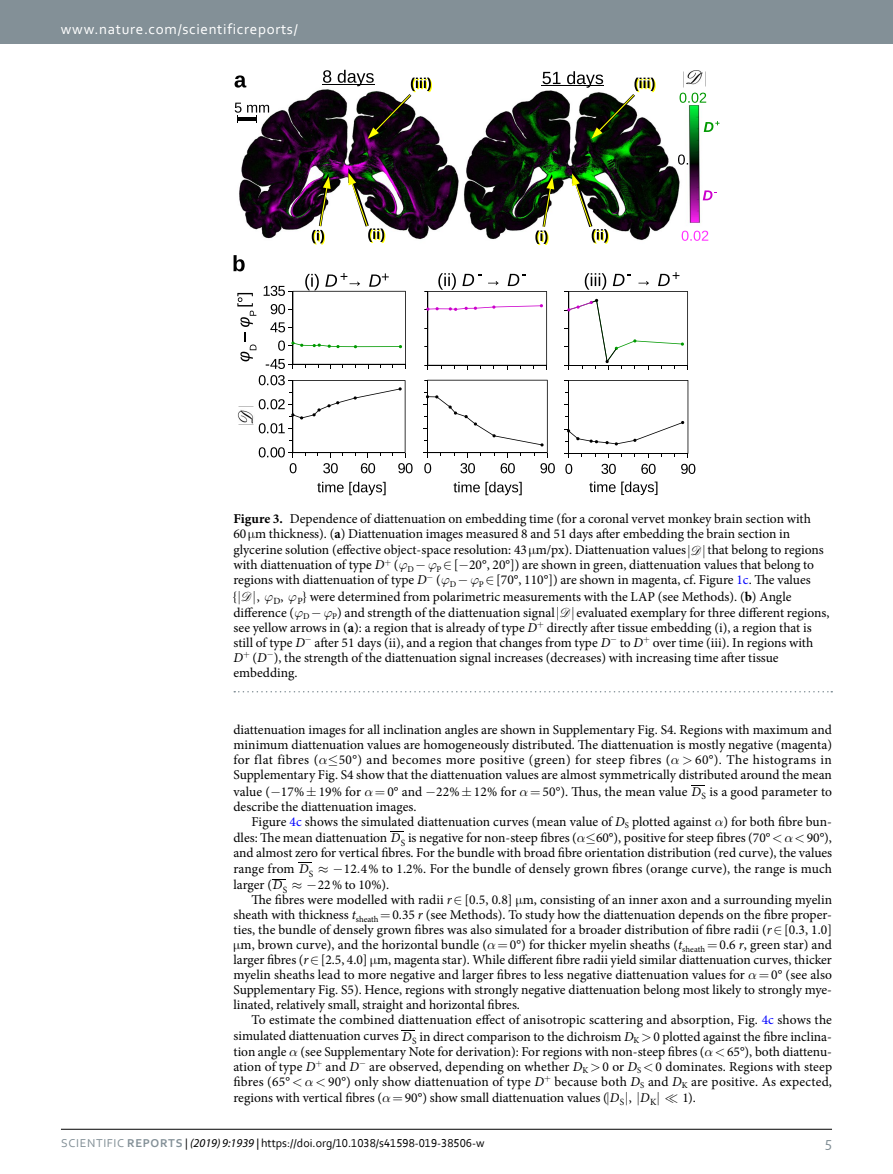
<style>
.page{position:relative;width:893px;height:1174px;background:#fff}
.page>*{position:absolute;margin:0;border:0;box-sizing:border-box;transform-origin:0 0}
.t1{font:15px "Corbel 2";letter-spacing:.045em;color:#fff}
.t2{font:15px "Corbel 2";color:#839097}
.t3{font:13.5px/15.3px "Minion Pro";color:#000;text-align:justify}
.t4{font:13.35px "Minion Pro";color:#000}
.t5{font:italic 13.35px "Minion Pro";color:#000}
.t6{font:12px "Corbel";color:#000}
.t7{font:9.45px "Minion Pro";color:#000}
.s1{font-weight:700}
.s2{font-family:"Times Math Light Script A";font-size:13.35px}
.s3{font-style:italic}
.s4{color:#00f}
.s5{font-family:"Times Math Light Script A"}
.s6{font-size:13.35px}
.s7{font-style:italic;font-size:13.35px}
.s8{font-family:"Corbel 2";color:#839097}
.s9{font-family:"Corbel Bold 2";color:#839097}
.s10{font-family:"Corbel 2"}
.s11{font-family:"Myriad Pro";font-style:italic}
</style>
<div class="page">
<div style="left:0;top:0;width:893px;height:43px;background:#839097"></div>
<hr style="left:61px;top:1129px;width:771px;height:1px;background:#000">
<svg style="left:691px;top:785px;width:14px;height:1px"></svg>
<svg style="left:390px;top:831px;width:14px;height:1px"></svg>
<svg style="left:298px;top:862px;width:14px;height:1px"></svg>
<svg style="left:401px;top:1030px;width:14px;height:1px"></svg>
<img style="left:236px;top:71px;width:467px;height:174px">
<hr style="left:322px;top:84px;width:52px;height:1px;background:#000">
<svg style="left:703px;top:190px;width:13px;height:10px"></svg>
<svg style="left:704px;top:121px;width:15px;height:11px"></svg>
<svg style="left:235px;top:75px;width:11px;height:13px"></svg>
<svg style="left:682px;top:231px;width:26px;height:10px"></svg>
<svg style="left:679px;top:93px;width:27px;height:10px"></svg>
<svg style="left:678px;top:154px;width:10px;height:11px"></svg>
<svg style="left:312px;top:173px;width:19px;height:71px"></svg>
<svg style="left:348px;top:168px;width:37px;height:75px"></svg>
<svg style="left:323px;top:70px;width:109px;height:69px"></svg>
<svg style="left:535px;top:174px;width:20px;height:71px"></svg>
<svg style="left:572px;top:168px;width:37px;height:76px"></svg>
<svg style="left:542px;top:71px;width:114px;height:68px"></svg>
<svg style="left:233px;top:255px;width:463px;height:240px"></svg>
<svg style="left:235px;top:103px;width:34px;height:20px"></svg>
<svg style="left:234px;top:691px;width:595px;height:1px"></svg>
<p class="t1" style="left:61px;top:19px;width:238px">www.nature.com/scientificreports/</p>
<p class="t3" style="left:233px;top:511px;width:592px;text-align:left"><span class="s1">Figure 3.</span> Dependence of diattenuation on embedding time (for a coronal vervet monkey brain section with 60 m thickness). (<span class="s1">a</span>) Diattenuation images measured 8 and 51 days after embedding the brain section in glycerine solution (effective object-space resolution: 43 m/px). Diattenuation values <span class="s2">D</span> that belong to regions with diattenuation of type <span class="s3">D</span> ( <sub>D</sub> − <sub>P</sub> ∈[−20°, 20°]) are shown in green, diattenuation values that belong to regions with diattenuation of type <span class="s3">D</span>− ( <sub>D</sub> − <sub>P</sub> ∈[70°, 110°]) are shown in magenta, cf. Figure <span class="s4">1c</span>. The values</p>
<p class="t4" style="left:233px;top:587px;width:29px">{ <span class="s5">D</span> ,</p>
<p class="t7" style="left:274px;top:595px;width:8px">D</p>
<p class="t7" style="left:297px;top:595px;width:7px">P</p>
<p class="t3" style="left:233px;top:588px;width:597px;text-align:left;text-indent:69px"><span class="s6">}</span> were determined from polarimetric measurements with the LAP (see Methods). (<span class="s1">b</span>) Angle difference ( <sub>D</sub> − <sub>P</sub>) and strength of the diattenuation signal <span class="s2">D</span> evaluated exemplary for three different regions, see yellow arrows in (<span class="s1">a</span>): a region that is already of type <span class="s3">D</span> directly after tissue embedding (i), a region that is still of type <span class="s3">D</span>− after 51 days (ii), and a region that changes from type <span class="s3">D</span>− to <span class="s3">D</span> over time (iii). In regions with<br><span class="s3">D</span> (<span class="s3">D</span>−), the strength of the diattenuation signal increases (decreases) with increasing time after tissue embedding.</p>
<p class="t4" style="left:281px;top:587px;width:5px">,</p>
<p class="t3" style="left:233px;top:722px;width:600px">diattenuation images for all inclination angles are shown in Supplementary Fig. S4. Regions with maximum and minimum diattenuation values are homogeneously distributed. The diattenuation is mostly negative (magenta) for flat fibres ( ≤50°) and becomes more positive (green) for steep fibres (</p>
<p class="t3" style="left:233px;top:752px;width:600px;text-indent:462px">60°). The histograms in Supplementary Fig. S4 show that the diattenuation values are almost symmetrically distributed around the mean value (−17% 19% for</p>
<p class="t3" style="left:387px;top:783px;width:130px">0° and −22% 12% for</p>
<p class="t3" style="left:543px;top:783px;width:291px">50°). Thus, the mean value <span class="s7">D</span><sub>S</sub> is a good parameter to</p>
<p class="t3" style="left:233px;top:798px;width:184px">describe the diattenuation images.</p>
<p class="t3" style="left:251px;top:813px;width:582px">Figure <span class="s4">4c</span> shows the simulated diattenuation curves (mean value of <span class="s3">D</span><sub>S</sub> plotted against ) for both fibre bun-</p>
<p class="t3" style="left:233px;top:830px;width:538px">dles: The mean diattenuation <span class="s7">D</span><sub>S</sub> is negative for non-steep fibres ( ≤60°), positive for steep fibres (70°</p>
<p class="t3" style="left:233px;top:829px;width:600px;line-height:15.8px;text-indent:573px">90°), and almost zero for vertical fibres. For the bundle with broad fibre orientation distribution (red curve), the values range from <span class="s7">D</span><sub>S</sub> ≈ −<span class="s6">12 4%</span> to 1.2%. For the bundle of densely grown fibres (orange curve), the range is much larger (<span class="s7">D</span><sub>S</sub> ≈ −<span class="s6">22%</span> to 10%).</p>
<p class="t3" style="left:251px;top:892px;width:582px">The fibres were modelled with radii <span class="s3">r</span>∈[0.5, 0.8] m, consisting of an inner axon and a surrounding myelin</p>
<p class="t3" style="left:233px;top:907px;width:600px">sheath with thickness <span class="s3">t</span><sub>sheath</sub> 0.35 <span class="s3">r</span> (see Methods). To study how the diattenuation depends on the fibre proper-</p>
<p class="t3" style="left:233px;top:922px;width:600px">ties, the bundle of densely grown fibres was also simulated for a broader distribution of fibre radii (<span class="s3">r</span>∈[0.3, 1.0]</p>
<p class="t3" style="left:241px;top:937px;width:248px">m, brown curve), and the horizontal bundle (</p>
<p class="t3" style="left:233px;top:937px;width:600px;text-indent:276px">0°) for thicker myelin sheaths (<span class="s3">t</span><sub>sheath</sub> 0.6 <span class="s3">r</span>, green star) and larger fibres (<span class="s3">r</span>∈[2.5, 4.0] m, magenta star). While different fibre radii yield similar diattenuation curves, thicker myelin sheaths lead to more negative and larger fibres to less negative diattenuation values for</p>
<p class="t3" style="left:234px;top:967px;width:600px;text-indent:538px">0° (see also Supplementary Fig. S5). Hence, regions with strongly negative diattenuation belong most likely to strongly mye&shy;linated, relatively small, straight and horizontal fibres.</p>
<p class="t3" style="left:233px;top:1012px;width:600px;text-indent:18px">To estimate the combined diattenuation effect of anisotropic scattering and absorption, Fig. <span class="s4">4c</span> shows the simulated diattenuation curves <span class="s7">D</span><sub>S</sub> in direct comparison to the dichroism <span class="s3">D</span><sub>K</sub> 0 plotted against the fibre inclina&shy;tion angle (see Supplementary Note for derivation): For regions with non-steep fibres (</p>
<p class="t3" style="left:233px;top:1043px;width:600px;text-indent:494px">65°), both diattenu&shy;ation of type <span class="s3">D</span> and <span class="s3">D</span>− are observed, depending on whether <span class="s3">D</span><sub>K</sub> 0 or <span class="s3">D</span><sub>S</sub> 0 dominates. Regions with steep fibres (65°</p>
<p class="t3" style="left:233px;top:1073px;width:600px;line-height:16.2px;text-indent:95px">90°) only show diattenuation of type <span class="s3">D</span> because both <span class="s3">D</span><sub>S</sub> and <span class="s3">D</span><sub>K</sub> are positive. As expected, regions with vertical fibres (</p>
<p class="t3" style="left:405px;top:1089px;width:216px">90°) show small diattenuation values ( <span class="s7">D</span></p>
<p class="t5" style="left:640px;top:1088px;width:11px">D</p>
<p class="t4" style="left:629px;top:1088px;width:5px">,</p>
<p class="t3" style="left:683px;top:1089px;width:15px"><span class="s6">1</span>).</p>
<p class="t7" style="left:620px;top:1096px;width:6px">S</p>
<p class="t7" style="left:650px;top:1096px;width:8px">K</p>
<p class="t6" style="left:61px;top:1135px;width:425px"><span class="s8">Scientific</span> <span class="s9">REPORTS</span> <span class="s10">|</span> <span class="s11">(2019) 9:1939</span> | https://doi.org/10.1038/s41598-019-38506-w</p>
<p class="t2" style="left:825px;top:1132px;width:9px">5</p>
</div>
